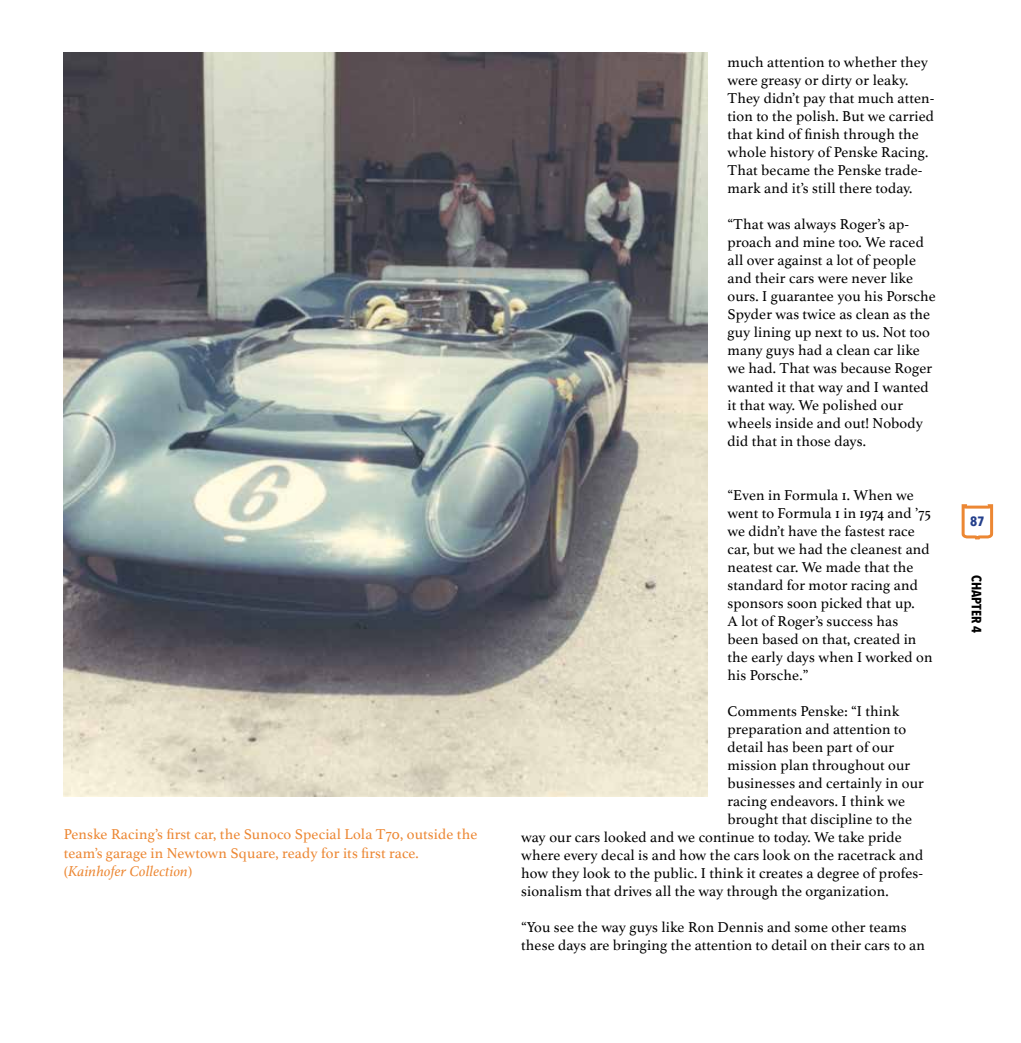
<style>
.page{position:relative;width:1021px;height:1043px;background:#fff}
.page>*{position:absolute;margin:0;border:0;box-sizing:border-box;transform-origin:0 0}
.t1{font:15px/18px "Athelas";letter-spacing:.01em;color:#000}
.t2{font:15px/18px "Athelas";letter-spacing:.01em;color:#ec8733}
.t3{font:700 13.5px "Avenir Next Condensed";color:#000}
.t4{font:700 13.5px "Avenir Next Condensed";color:#243f8b}
.s1{font-style:italic}
</style>
<div class="page">
<svg style="left:961px;top:504px;width:33px;height:36px"></svg>
<img style="left:64px;top:53px;width:643px;height:743px">
<p class="t2" style="left:64px;top:824px;width:415px">Penske Racing’s first car, the Sunoco Special Lola T70, outside the team’s garage in Newtown Square, ready for its first race. (<span class="s1">Kainhofer Collection</span>)</p>
<p class="t1" style="left:727px;top:53px;width:208px">much attention to whether they were greasy or dirty or leaky.<br>They didn’t pay that much atten&shy;tion to the polish. But we carried that kind of finish through the whole history of Penske Racing.<br>That became the Penske trade&shy;mark and it’s still there today.</p>
<p class="t1" style="left:727px;top:215px;width:210px">“That was always Roger’s ap&shy;proach and mine too. We raced all over against a lot of people and their cars were never like ours. I guarantee you his Porsche<br>Spyder was twice as clean as the guy lining up next to us. Not too many guys had a clean car like we had. That was because Roger wanted it that way and I wanted it that way. We polished our wheels inside and out! Nobody did that in those days.</p>
<p class="t1" style="left:727px;top:485px;width:206px">“Even in Formula 1. When we went to Formula 1 in 1974 and ’75 we didn’t have the fastest race car, but we had the cleanest and neatest car. We made that the standard for motor racing and sponsors soon picked that up.<br>A lot of Roger’s success has been based on that, created in the early days when I worked on his Porsche.”</p>
<p class="t1" style="left:727px;top:701px;width:173px">Comments Penske: “I think</p>
<p class="t1" style="left:727px;top:719px;width:180px">preparation and attention to</p>
<p class="t1" style="left:727px;top:737px;width:168px">detail has been part of our</p>
<p class="t1" style="left:727px;top:755px;width:184px">mission plan throughout our</p>
<p class="t1" style="left:727px;top:773px;width:198px">businesses and certainly in our</p>
<p class="t1" style="left:727px;top:791px;width:179px">racing endeavors. I think we</p>
<p class="t1" style="left:727px;top:809px;width:186px">brought that discipline to the</p>
<p class="t1" style="left:521px;top:827px;width:382px">way our cars looked and we continue to today. We take pride</p>
<p class="t1" style="left:521px;top:845px;width:404px">where every decal is and how the cars look on the racetrack and</p>
<p class="t1" style="left:521px;top:863px;width:404px">how they look to the public. I think it creates a degree of profes-</p>
<p class="t1" style="left:521px;top:881px;width:369px">sionalism that drives all the way through the organization.</p>
<p class="t1" style="left:521px;top:917px;width:405px">“You see the way guys like Ron Dennis and some other teams these days are bringing the attention to detail on their cars to an</p>
<p class="t4" style="left:970px;top:513px;width:16px">87</p>
<p class="t3" style="left:985px;top:574px;width:60px;rotate:90deg">CHAPTER 4</p>
</div>
